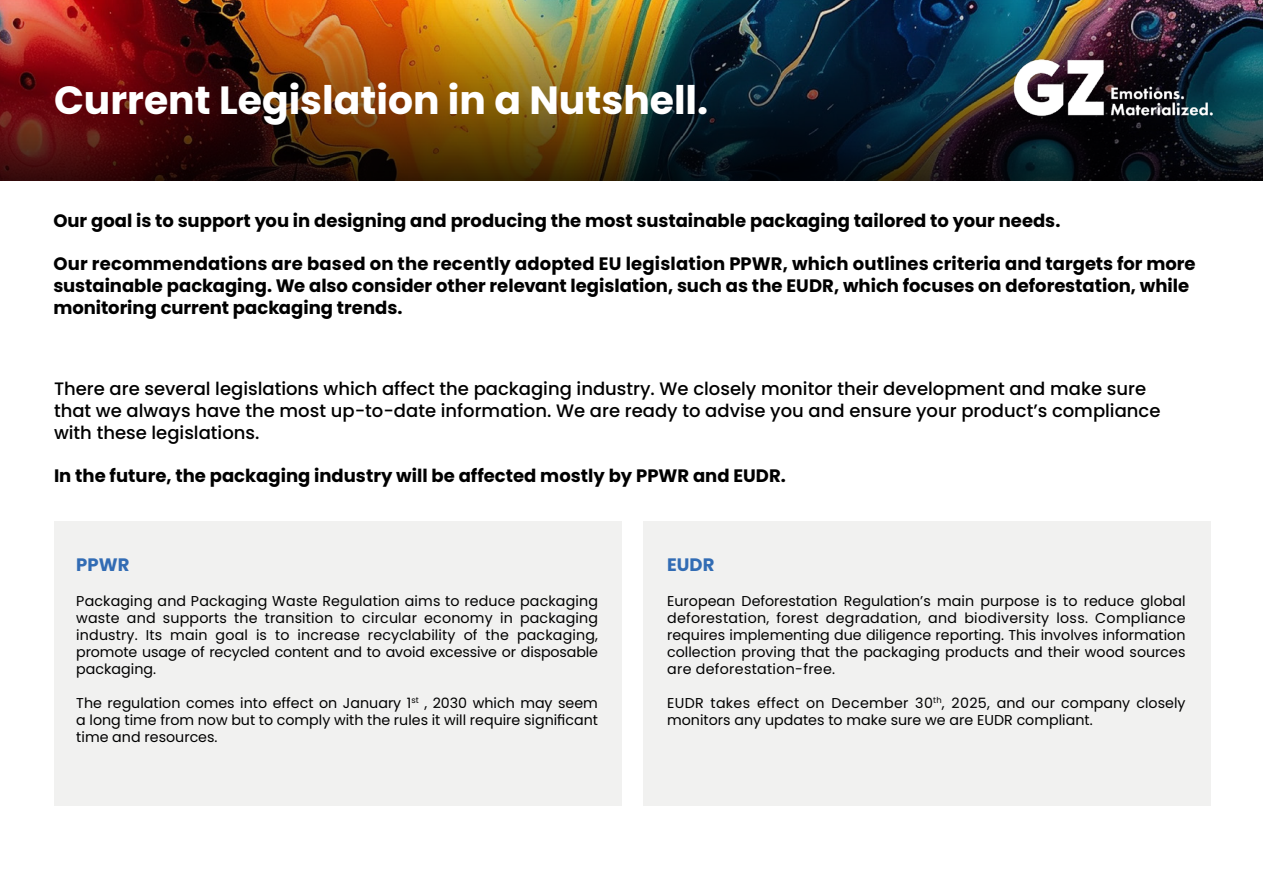
<style>
.page{position:relative;width:1263px;height:893px;background:#fff}
.page>*{position:absolute;margin:0;border:0;box-sizing:border-box;transform-origin:0 0}
.t1{font:700 39.3px "Poppins";color:#fff}
.t2{font:700 18px/21.6px "Poppins";color:#000}
.t3{font:500 18px/21.6px "Poppins";color:#000}
.t4{font:700 18px "Poppins";color:#326cb4}
.t5{font:14.25px/17.1px "Poppins";color:#000;text-align:justify}
</style>
<div class="page">
<img style="left:0;top:0;width:1263px;height:181px">
<div style="left:54px;top:521px;width:568px;height:285px;background:#f1f1f0"></div>
<div style="left:643px;top:521px;width:568px;height:285px;background:#f1f1f0"></div>
<img style="left:999px;top:52px;width:215px;height:77px">
<h1 class="t1" style="left:54px;top:76px;width:656px">Current Legislation in a Nutshell.</h1>
<p class="t2" style="left:53px;top:210px;width:1009px">Our goal is to support you in designing and producing the most sustainable packaging tailored to your needs.</p>
<p class="t2" style="left:53px;top:254px;width:1144px">Our recommendations are based on the recently adopted EU legislation PPWR, which outlines criteria and targets for more sustainable packaging. We also consider other relevant legislation, such as the EUDR, which focuses on deforestation, while monitoring current packaging trends.</p>
<p class="t3" style="left:54px;top:379px;width:1108px">There are several legislations which affect the packaging industry. We closely monitor their development and make sure that we always have the most up-to-date information. We are ready to advise you and ensure your product’s compliance with these legislations.</p>
<p class="t2" style="left:54px;top:465px;width:733px">In the future, the packaging industry will be affected mostly by PPWR and EUDR.</p>
<p class="t4" style="left:76px;top:554px;width:55px">PPWR</p>
<p class="t5" style="left:76px;top:592px;width:523px">Packaging and Packaging Waste Regulation aims to reduce packaging waste and supports the transition to circular economy in packaging industry. Its main goal is to increase recyclability of the packaging, promote usage of recycled content and to avoid excessive or disposable packaging.</p>
<p class="t5" style="left:76px;top:695px;width:523px">The regulation comes into effect on January 1<sup>st</sup> , 2030 which may seem a long time from now but to comply with the rules it will require significant time and resources.</p>
<p class="t4" style="left:667px;top:554px;width:49px">EUDR</p>
<p class="t5" style="left:667px;top:592px;width:520px">European Deforestation Regulation’s main purpose is to reduce global deforestation, forest degradation, and biodiversity loss. Compliance requires implementing due diligence reporting. This involves information collection proving that the packaging products and their wood sources are deforestation-free.</p>
<p class="t5" style="left:667px;top:695px;width:520px">EUDR takes effect on December 30<sup>th</sup>, 2025, and our company closely monitors any updates to make sure we are EUDR compliant.</p>
</div>
